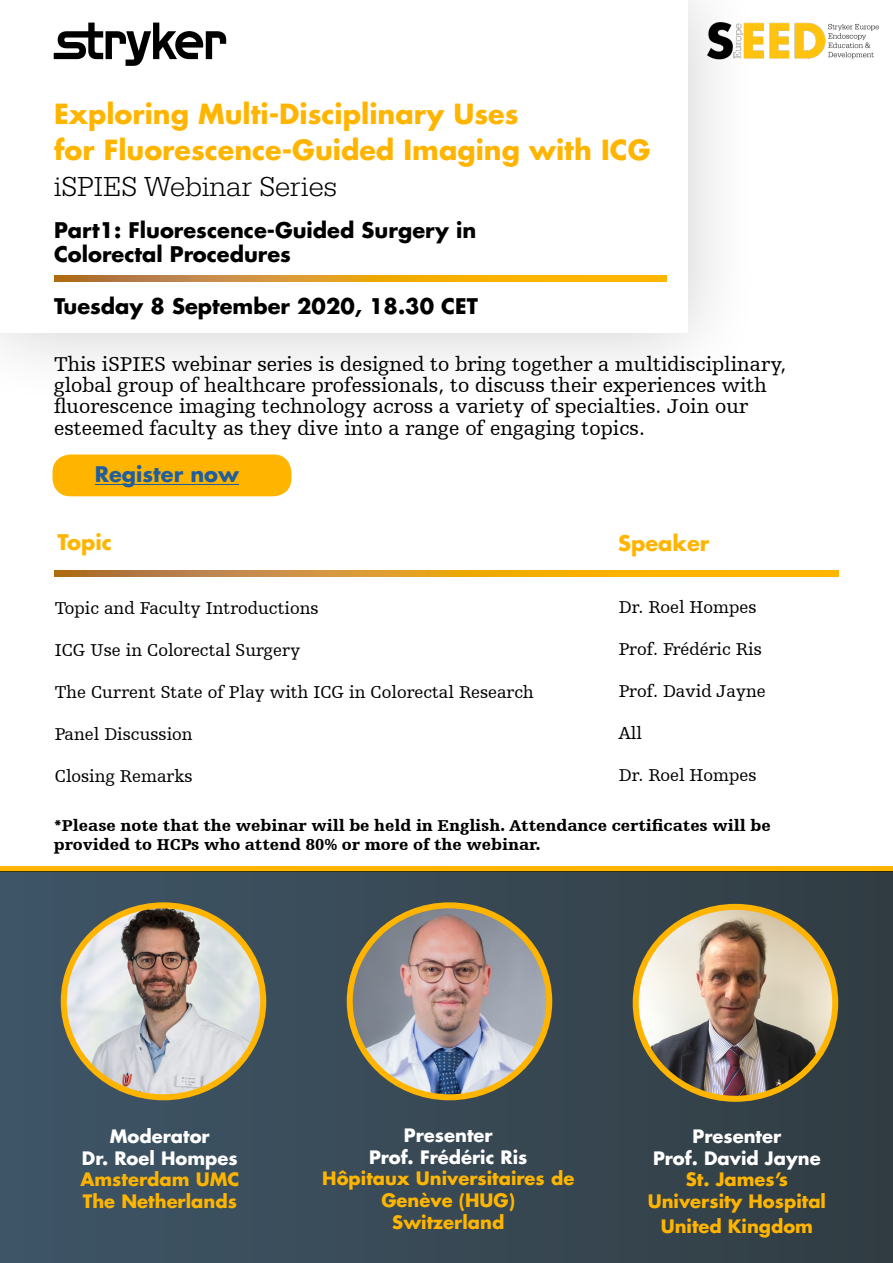
<style>
.page{position:relative;width:893px;height:1263px;background:#fff}
.page>*{position:absolute;margin:0;border:0;box-sizing:border-box;transform-origin:0 0}
.t1{font:300 28.5px "URW Egyptienne TOT";color:#000}
.t2{font:700 27px/36px "Futura For Stryker";color:#ffb500}
.t3{font:21px/21.1px "Humanist Slabserif 712 BT";color:#000}
.t4{font:700 21px/24px "Futura For Stryker";color:#000}
.t5{font:700 21px "Futura For Stryker";color:#ffb500}
.t6{font:700 21px "Futura For Stryker";color:#215e9e}
.t7{font:18px "Humanist Slabserif 712 BT";color:#000}
.t8{font:700 18px/21.6px "Futura For Stryker";color:#ffb500;text-align:center}
.t9{font:700 18px/21.6px "Futura For Stryker";color:#fff;text-align:center}
.t10{font:900 16.5px/19.8px "Humanist Slabserif 712 BT";color:#000}
.s1{color:#fefefe}
.s2{color:#fcb400}
</style>
<div class="page">
<div style="left:0;top:871px;width:893px;height:392px;background:linear-gradient(to right,#3e5667,#313d42)"></div>
<img style="left:64px;top:907px;width:199px;height:190px">
<div style="left:61px;top:902px;width:205px;height:198px;border:6px solid #ffb500;border-radius:50%"></div>
<img style="left:350px;top:905px;width:199px;height:192px">
<div style="left:347px;top:902px;width:205px;height:198px;border:6px solid #ffb500;border-radius:50%"></div>
<img style="left:636px;top:907px;width:199px;height:192px">
<div style="left:633px;top:904px;width:205px;height:198px;border:6px solid #ffb500;border-radius:50%"></div>
<div style="left:0;top:865px;width:893px;height:6px;background:#ffb500"></div>
<div style="left:0;top:0;width:763px;height:409px;background:#000;opacity:.2"></div>
<div style="left:0;top:0;width:687px;height:333px;background:#fff"></div>
<img style="left:703px;top:14px;width:176px;height:49px">
<svg style="left:54px;top:23px;width:172px;height:43px"></svg>
<svg style="left:54px;top:276px;width:612px;height:6px;background:#df9d1d"></svg>
<svg style="left:54px;top:570px;width:784px;height:6px;background:#df9d1d"></svg>
<div style="left:52px;top:454px;width:239px;height:42px;background:#ffb500;border-radius:18px"></div>
<hr style="left:95px;top:484px;width:144px;height:1px;background:#215e9e">
<p class="t2" style="left:54px;top:96px;width:598px">Exploring Multi-Disciplinary Uses<br>for Fluorescence-Guided Imaging with ICG</p>
<h1 class="t1" style="left:54px;top:170px;width:284px">iSPIES Webinar Series</h1>
<p class="t4" style="left:54px;top:218px;width:424px">Part1: Fluorescence-Guided Surgery in<br>Colorectal Procedures</p>
<p class="t4" style="left:54px;top:294px;width:425px">Tuesday 8 September 2020, 18.30 CET</p>
<p class="t3" style="left:54px;top:353px;width:734px">This iSPIES webinar series is designed to bring together a multidisciplinary, global group of healthcare professionals, to discuss their experiences with fluorescence imaging technology across a variety of specialties. Join our esteemed faculty as they dive into a range of engaging topics.</p>
<p class="t6" style="left:95px;top:460px;width:146px">Register now</p>
<p class="t5" style="left:58px;top:528px;width:56px">Topic</p>
<p class="t5" style="left:618px;top:529px;width:93px">Speaker</p>
<p class="t7" style="left:55px;top:597px;width:265px">Topic and Faculty Introductions</p>
<p class="t7" style="left:55px;top:639px;width:247px">ICG Use in Colorectal Surgery</p>
<p class="t7" style="left:55px;top:681px;width:480px">The Current State of Play with ICG in Colorectal Research</p>
<p class="t7" style="left:55px;top:723px;width:139px">Panel Discussion</p>
<p class="t7" style="left:55px;top:765px;width:139px">Closing Remarks</p>
<p class="t7" style="left:619px;top:596px;width:139px">Dr. Roel Hompes</p>
<p class="t7" style="left:619px;top:638px;width:145px">Prof. Frédéric Ris</p>
<p class="t7" style="left:619px;top:680px;width:149px">Prof. David Jayne</p>
<p class="t7" style="left:619px;top:722px;width:25px">All</p>
<p class="t7" style="left:619px;top:764px;width:139px">Dr. Roel Hompes</p>
<p class="t10" style="left:54px;top:815px;width:718px">*Please note that the webinar will be held in English. Attendance certificates will be provided to HCPs who attend 80% or more of the webinar.</p>
<p class="t9" style="left:80px;top:1125px;width:160px">Moderator<br>Dr. Roel <span class="s1">Hompes<br></span><span class="s2">Amsterdam UMC</span></p>
<p class="t8" style="left:83px;top:1190px;width:156px">The Netherlands</p>
<p class="t9" style="left:369px;top:1124px;width:160px">Presenter<br>Prof. Frédéric Ris</p>
<p class="t8" style="left:322px;top:1167px;width:254px">Hôpitaux Universitaires de<br>Genève (HUG)<br>Switzerland</p>
<p class="t9" style="left:653px;top:1125px;width:169px">Presenter<br>Prof. David Jayne</p>
<p class="t8" style="left:648px;top:1168px;width:180px">St. James’s<br>University Hospital</p>
<p class="t8" style="left:661px;top:1215px;width:154px">United Kingdom</p>
</div>
